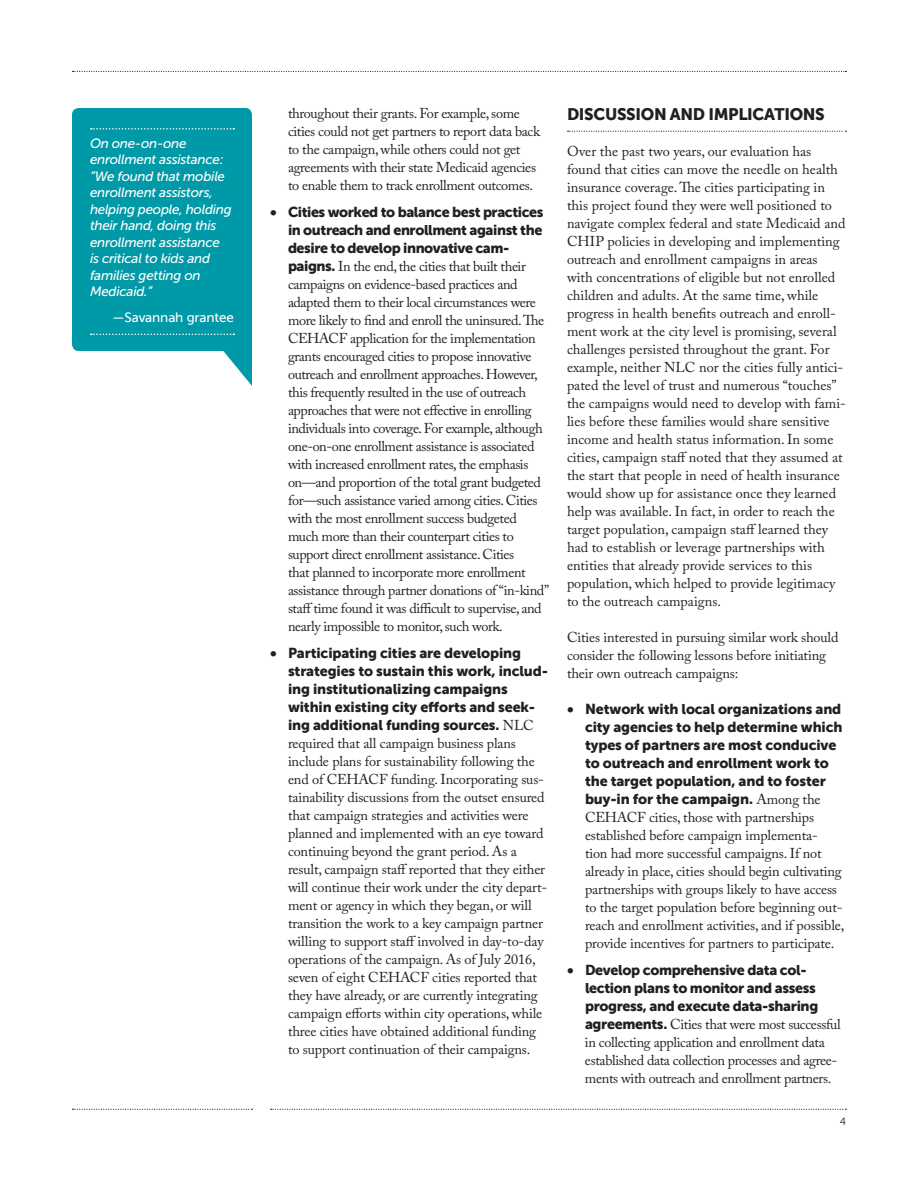
<style>
.page{position:relative;width:918px;height:1188px;background:#fff}
.page>*{position:absolute;margin:0;border:0;box-sizing:border-box;transform-origin:0 0}
.SUBHEAD___museo_sans{font:16.5px "Museo Sans 900";letter-spacing:-.02em;color:#231f20}
.TEXT_--bullet_list_w{font:14.25px/18px "Adobe Caslon Pro";letter-spacing:-.025em;color:#231f20}
.TEXT___adobe_caslon{font:14.25px/18px "Adobe Caslon Pro";color:#231f20}
.CALLOUT_TEXT___w__ru{font:italic 13.5px/16.5px "Museo Sans 500";letter-spacing:-.02em;color:#fff}
.CALLOUT_TEXT___w__ru-2{font:13.5px "Museo Sans 500";letter-spacing:-.01em;color:#fff}
.t1{font:10.5px "Museo Sans 300";color:#231f20}
.s1{font-family:"Museo Sans 900"}
</style>
<div class="page">
<svg style="left:271px;top:1109px;width:575px;height:1px"></svg>
<svg style="left:73px;top:1109px;width:179px;height:1px"></svg>
<svg style="left:73px;top:71px;width:773px;height:1px"></svg>
<svg style="left:568px;top:131px;width:278px;height:1px"></svg>
<svg style="left:223px;top:347px;width:29px;height:39px"></svg>
<div style="left:72px;top:108px;width:180px;height:243px;background:#0099a7;border-radius:7px"></div>
<svg style="left:91px;top:128px;width:143px;height:2px"></svg>
<svg style="left:91px;top:334px;width:143px;height:1px"></svg>
<p class="CALLOUT_TEXT___w__ru" style="left:90px;top:135px;width:143px">On one-on-one enrollment assistance: “We found that mobile enrollment assistors, helping people, holding their hand, doing this enrollment assistance is critical to kids and families getting on<br>Medicaid.”</p>
<p class="CALLOUT_TEXT___w__ru-2" style="left:113px;top:310px;width:123px">—Savannah grantee</p>
<p class="TEXT_--bullet_list_w" style="left:288px;top:105px;width:254px">throughout their grants. For example, some cities could not get partners to report data back to the campaign, while others could not get agreements with their state Medicaid agencies to enable them to track enrollment outcomes.</p>
<p class="TEXT_--bullet_list_w" style="left:288px;top:204px;width:263px;text-indent:-18px"><span class="s1">• Cities worked to balance best practices in outreach and enrollment against the desire to develop innovative cam&shy;paigns.</span> In the end, the cities that built their campaigns on evidence-based practices and adapted them to their local circumstances were more likely to find and enroll the uninsured. The CEHACF application for the implementation grants encouraged cities to propose innovative outreach and enrollment approaches. However, this frequently resulted in the use of outreach approaches that were not effective in enrolling individuals into coverage. For example, although one-on-one enrollment assistance is associated with increased enrollment rates, the emphasis on—and proportion of the total grant budgeted for—such assistance varied among cities. Cities with the most enrollment success budgeted much more than their counterpart cities to support direct enrollment assistance. Cities<br>that planned to incorporate more enrollment assistance through partner donations of “in-kind” staff time found it was difficult to supervise, and nearly impossible to monitor, such work.</p>
<p class="TEXT_--bullet_list_w" style="left:288px;top:645px;width:262px;text-indent:-18px"><span class="s1">• Participating cities are developing strategies to sustain this work, includ&shy;ing institutionalizing campaigns within existing city efforts and seek&shy;ing additional funding sources.</span> NLC required that all campaign business plans include plans for sustainability following the end of CEHACF funding. Incorporating sus&shy;tainability discussions from the outset ensured that campaign strategies and activities were planned and implemented with an eye toward continuing beyond the grant period. As a result, campaign staff reported that they either will continue their work under the city depart&shy;ment or agency in which they began, or will transition the work to a key campaign partner willing to support staff involved in day-to-day operations of the campaign. As of July 2016, seven of eight CEHACF cities reported that they have already, or are currently integrating campaign efforts within city operations, while three cities have obtained additional funding to support continuation of their campaigns.</p>
<p class="SUBHEAD___museo_sans" style="left:567px;top:105px;width:259px">DISCUSSION AND IMPLICATIONS</p>
<p class="TEXT___adobe_caslon" style="left:567px;top:142px;width:280px">Over the past two years, our evaluation has found that cities can move the needle on health insurance coverage. The cities participating in this project found they were well positioned to navigate complex federal and state Medicaid and CHIP policies in developing and implementing outreach and enrollment campaigns in areas with concentrations of eligible but not enrolled children and adults. At the same time, while progress in health benefits outreach and enroll&shy;ment work at the city level is promising, several challenges persisted throughout the grant. For example, neither NLC nor the cities fully antici&shy;pated the level of trust and numerous “touches” the campaigns would need to develop with fami&shy;lies before these families would share sensitive income and health status information. In some cities, campaign staff noted that they assumed at the start that people in need of health insurance would show up for assistance once they learned help was available. In fact, in order to reach the target population, campaign staff learned they had to establish or leverage partnerships with entities that already provide services to this population, which helped to provide legitimacy to the outreach campaigns.</p>
<p class="TEXT___adobe_caslon" style="left:567px;top:628px;width:273px">Cities interested in pursuing similar work should consider the following lessons before initiating their own outreach campaigns:</p>
<p class="TEXT_--bullet_list_w" style="left:585px;top:700px;width:261px;text-indent:-18px"><span class="s1">• Network with local organizations and city agencies to help determine which types of partners are most conducive to outreach and enrollment work to the target population, and to foster buy-in for the campaign.</span> Among the CEHACF cities, those with partnerships established before campaign implementa-<br>tion had more successful campaigns. If not already in place, cities should begin cultivating partnerships with groups likely to have access to the target population before beginning out&shy;reach and enrollment activities, and if possible, provide incentives for partners to participate.</p>
<p class="TEXT_--bullet_list_w" style="left:585px;top:961px;width:257px;text-indent:-18px"><span class="s1">• Develop comprehensive data col&shy;lection plans to monitor and assess progress, and execute data-sharing agreements.</span> Cities that were most successful in collecting application and enrollment data established data collection processes and agree&shy;ments with outreach and enrollment partners.</p>
<p class="t1" style="left:840px;top:1116px;width:8px">4</p>
</div>
